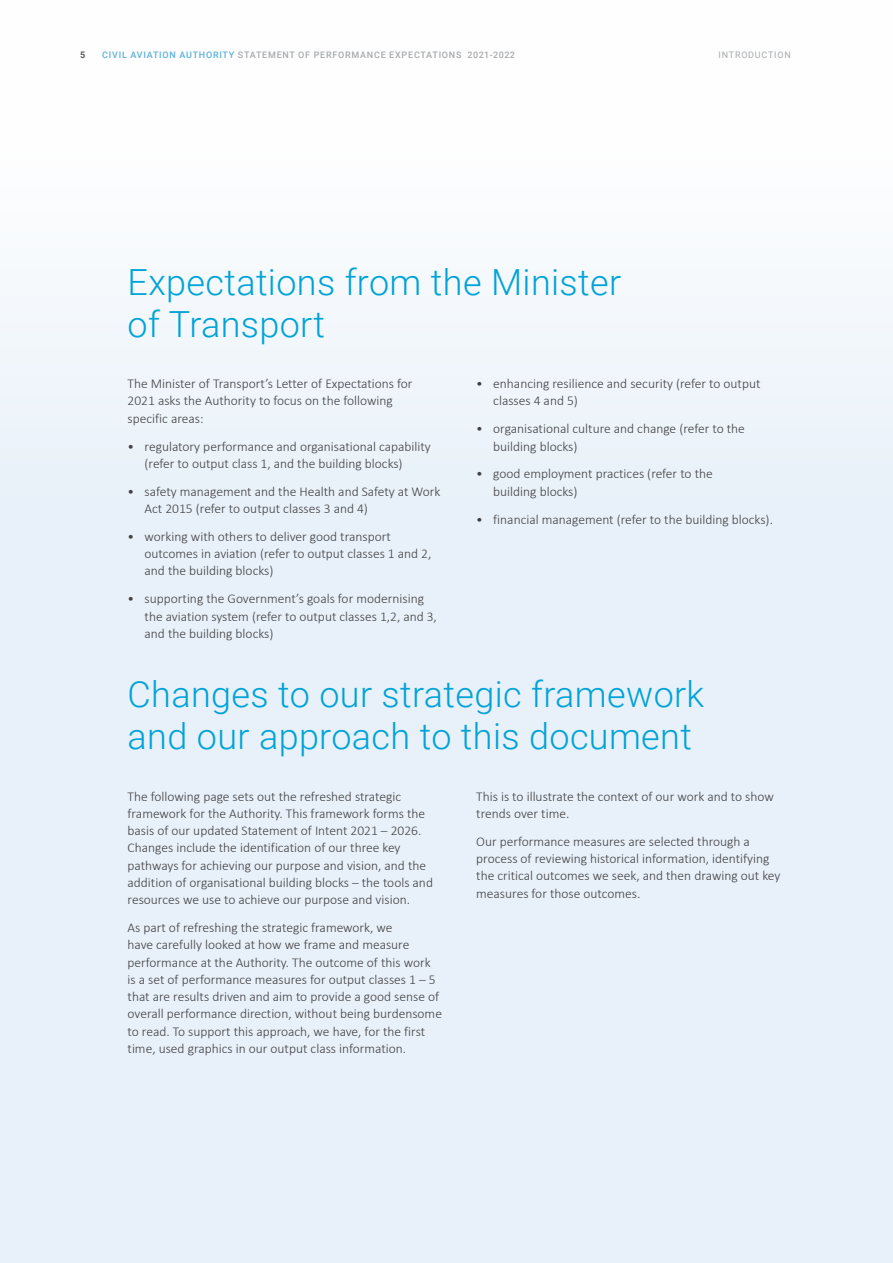
<style>
.page{position:relative;width:893px;height:1263px;background:#fff}
.page>*{position:absolute;margin:0;border:0;box-sizing:border-box;transform-origin:0 0}
.t1{font:300 36px/42px "Roboto";letter-spacing:.01em;color:#00a3d7}
.t2{font:300 13.5px/17.2px "Calibri";color:#414042}
.t3{font:500 9px "Roboto";letter-spacing:.085em;color:#a7a9ac}
.t4{font:9px "Roboto";letter-spacing:.085em;color:#a7a9ac}
.t5{font:700 9px "Roboto";color:#58595b}
.s1{color:#5ab1dd}
</style>
<div class="page">
<div style="left:0;top:0;width:893px;height:1263px;background:linear-gradient(to bottom,#fafbfd,#e2edf7)"></div>
<p class="t5" style="left:80px;top:48px;width:7px">5</p>
<p class="t3" style="left:102px;top:48px;width:414px"><span class="s1">CIVIL AVIATION AUTHORITY</span> STATEMENT OF PERFORMANCE EXPECTATIONS 2021-2022</p>
<p class="t4" style="left:719px;top:48px;width:74px">INTRODUCTION</p>
<h1 class="t1" style="left:128px;top:260px;width:495px">Expectations from the Minister of Transport</h1>
<p class="t2" style="left:128px;top:375px;width:287px">The Minister of Transport’s Letter of Expectations for<br>2021 asks the Authority to focus on the following specific areas:</p>
<p class="t2" style="left:145px;top:437px;width:288px;text-indent:-17px">• regulatory performance and organisational capability (refer to output class 1, and the building blocks)</p>
<p class="t2" style="left:145px;top:482px;width:297px;text-indent:-17px">• safety management and the Health and Safety at Work<br>Act 2015 (refer to output classes 3 and 4)</p>
<p class="t2" style="left:145px;top:528px;width:288px;text-indent:-17px">• working with others to deliver good transport outcomes in aviation (refer to output classes 1 and 2, and the building blocks)</p>
<p class="t2" style="left:145px;top:590px;width:294px;text-indent:-17px">• supporting the Government’s goals for modernising the aviation system (refer to output classes 1,2, and 3, and the building blocks)</p>
<p class="t2" style="left:493px;top:375px;width:269px;text-indent:-17px">• enhancing resilience and security (refer to output classes 4 and 5)</p>
<p class="t2" style="left:493px;top:420px;width:253px;text-indent:-17px">• organisational culture and change (refer to the building blocks)</p>
<p class="t2" style="left:493px;top:465px;width:221px;text-indent:-17px">• good employment practices (refer to the building blocks)</p>
<p class="t2" style="left:476px;top:510px;width:298px">• financial management (refer to the building blocks).</p>
<h1 class="t1" style="left:128px;top:672px;width:578px">Changes to our strategic framework and our approach to this document</h1>
<p class="t2" style="left:128px;top:787px;width:307px">The following page sets out the refreshed strategic framework for the Authority. This framework forms the basis of our updated Statement of Intent 2021 – 2026.<br>Changes include the identification of our three key pathways for achieving our purpose and vision, and the addition of organisational building blocks – the tools and resources we use to achieve our purpose and vision.</p>
<p class="t2" style="left:128px;top:919px;width:316px">As part of refreshing the strategic framework, we<br>have carefully looked at how we frame and measure performance at the Authority. The outcome of this work is a set of performance measures for output classes 1 – 5 that are results driven and aim to provide a good sense of overall performance direction, without being burdensome to read. To support this approach, we have, for the first time, used graphics in our output class information.</p>
<p class="t2" style="left:476px;top:787px;width:299px">This is to illustrate the context of our work and to show trends over time.</p>
<p class="t2" style="left:476px;top:832px;width:306px">Our performance measures are selected through a process of reviewing historical information, identifying the critical outcomes we seek, and then drawing out key measures for those outcomes.</p>
</div>
